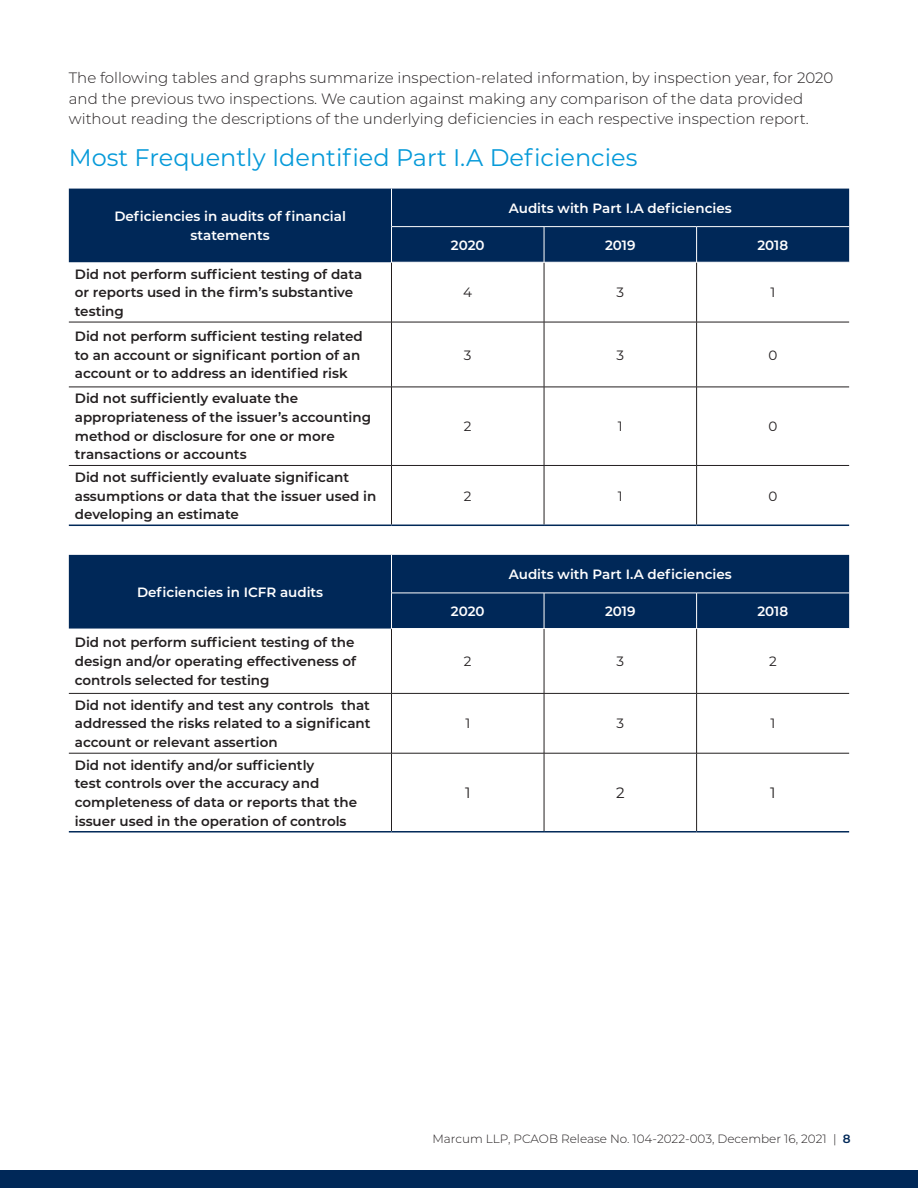
<style>
.page{position:relative;width:918px;height:1188px;background:#fff}
.page>*{position:absolute;margin:0;border:0;box-sizing:border-box;transform-origin:0 0}
.Header_2{font:24px "Montserrat";color:#069ad9}
.Body_Copy{font:300 15px/20.2px "Montserrat";color:#231f20}
.t1{font:15px "Montserrat";color:#231f20}
.t2{font:600 13.5px/18.8px "Montserrat";color:#231f20}
.t3{font:600 13.5px/18.8px "Montserrat";color:#fff;text-align:center}
.t4{font:13.5px "Montserrat";color:#231f20}
.t5{font:300 12px "Montserrat";color:#231f20}
.s1{font-weight:600;color:#002858}
</style>
<div class="page">
<div style="left:0;top:1170px;width:918px;height:18px;background:#002858"></div>
<div style="left:69px;top:189px;width:780px;height:73px;background:#002858"></div>
<hr style="left:391px;top:262px;width:1px;height:60px;background:#231f20">
<hr style="left:544px;top:262px;width:1px;height:60px;background:#231f20">
<hr style="left:696px;top:262px;width:1px;height:60px;background:#231f20">
<hr style="left:69px;top:322px;width:323px;height:1px;background:#231f20">
<hr style="left:392px;top:322px;width:152px;height:1px;background:#231f20">
<hr style="left:391px;top:322px;width:1px;height:65px;background:#231f20">
<hr style="left:544px;top:322px;width:153px;height:1px;background:#231f20">
<hr style="left:544px;top:322px;width:1px;height:65px;background:#231f20">
<hr style="left:697px;top:322px;width:152px;height:1px;background:#231f20">
<hr style="left:696px;top:322px;width:1px;height:65px;background:#231f20">
<hr style="left:69px;top:387px;width:323px;height:1px;background:#231f20">
<hr style="left:392px;top:387px;width:152px;height:1px;background:#231f20">
<hr style="left:391px;top:387px;width:1px;height:78px;background:#231f20">
<hr style="left:544px;top:387px;width:153px;height:1px;background:#231f20">
<hr style="left:544px;top:387px;width:1px;height:78px;background:#231f20">
<hr style="left:697px;top:387px;width:152px;height:1px;background:#231f20">
<hr style="left:696px;top:387px;width:1px;height:78px;background:#231f20">
<hr style="left:69px;top:465px;width:323px;height:1px;background:#231f20">
<hr style="left:392px;top:465px;width:152px;height:1px;background:#231f20">
<hr style="left:391px;top:466px;width:1px;height:59px;background:#231f20">
<hr style="left:544px;top:465px;width:153px;height:1px;background:#231f20">
<hr style="left:544px;top:466px;width:1px;height:59px;background:#231f20">
<hr style="left:697px;top:465px;width:152px;height:1px;background:#231f20">
<hr style="left:696px;top:466px;width:1px;height:59px;background:#231f20">
<hr style="left:391px;top:189px;width:1px;height:37px;background:#fff">
<hr style="left:391px;top:227px;width:1px;height:35px;background:#fff">
<hr style="left:544px;top:227px;width:1px;height:35px;background:#fff">
<hr style="left:696px;top:227px;width:1px;height:35px;background:#fff">
<hr style="left:391px;top:262px;width:153px;height:1px;background:#fff">
<hr style="left:544px;top:262px;width:153px;height:1px;background:#fff">
<hr style="left:391px;top:226px;width:153px;height:1px;background:#fff">
<hr style="left:544px;top:226px;width:153px;height:1px;background:#fff">
<hr style="left:697px;top:226px;width:152px;height:1px;background:#fff">
<hr style="left:69px;top:525px;width:323px;height:1px;background:#002858">
<hr style="left:392px;top:525px;width:152px;height:1px;background:#002858">
<hr style="left:544px;top:525px;width:153px;height:1px;background:#002858">
<hr style="left:697px;top:525px;width:152px;height:1px;background:#002858">
<div style="left:69px;top:555px;width:780px;height:74px;background:#002858"></div>
<hr style="left:391px;top:629px;width:1px;height:64px;background:#231f20">
<hr style="left:544px;top:629px;width:1px;height:64px;background:#231f20">
<hr style="left:696px;top:629px;width:1px;height:64px;background:#231f20">
<hr style="left:69px;top:693px;width:323px;height:1px;background:#231f20">
<hr style="left:392px;top:693px;width:152px;height:1px;background:#231f20">
<hr style="left:391px;top:694px;width:1px;height:59px;background:#231f20">
<hr style="left:544px;top:693px;width:153px;height:1px;background:#231f20">
<hr style="left:544px;top:694px;width:1px;height:59px;background:#231f20">
<hr style="left:697px;top:693px;width:152px;height:1px;background:#231f20">
<hr style="left:696px;top:694px;width:1px;height:59px;background:#231f20">
<hr style="left:69px;top:753px;width:323px;height:1px;background:#231f20">
<hr style="left:392px;top:753px;width:152px;height:1px;background:#231f20">
<hr style="left:391px;top:753px;width:1px;height:78px;background:#231f20">
<hr style="left:544px;top:753px;width:153px;height:1px;background:#231f20">
<hr style="left:544px;top:753px;width:1px;height:78px;background:#231f20">
<hr style="left:697px;top:753px;width:152px;height:1px;background:#231f20">
<hr style="left:696px;top:753px;width:1px;height:78px;background:#231f20">
<hr style="left:391px;top:555px;width:1px;height:38px;background:#fff">
<hr style="left:391px;top:593px;width:1px;height:35px;background:#fff">
<hr style="left:544px;top:593px;width:1px;height:35px;background:#fff">
<hr style="left:696px;top:593px;width:1px;height:35px;background:#fff">
<hr style="left:391px;top:628px;width:153px;height:1px;background:#fff">
<hr style="left:544px;top:628px;width:153px;height:1px;background:#fff">
<hr style="left:697px;top:628px;width:152px;height:1px;background:#fff">
<hr style="left:391px;top:593px;width:153px;height:1px;background:#fff">
<hr style="left:544px;top:593px;width:153px;height:1px;background:#fff">
<hr style="left:697px;top:593px;width:152px;height:1px;background:#fff">
<hr style="left:69px;top:831px;width:323px;height:2px;background:#002858">
<hr style="left:392px;top:831px;width:152px;height:2px;background:#002858">
<hr style="left:544px;top:831px;width:153px;height:2px;background:#002858">
<hr style="left:697px;top:831px;width:152px;height:2px;background:#002858">
<p class="Body_Copy" style="left:69px;top:67px;width:766px">The following tables and graphs summarize inspection-related information, by inspection year, for 2020 and the previous two inspections. We caution against making any comparison of the data provided without reading the descriptions of the underlying deficiencies in each respective inspection report.</p>
<p class="Header_2" style="left:69px;top:141px;width:570px">Most Frequently Identified Part I.A Deficiencies</p>
<p class="t3" style="left:114px;top:206px;width:233px">Deficiencies in audits of financial statements</p>
<p class="t2" style="left:75px;top:264px;width:289px">Did not perform sufficient testing of data or reports used in the firm’s substantive testing</p>
<p class="t2" style="left:75px;top:326px;width:289px">Did not perform sufficient testing related to an account or significant portion of an account or to address an identified risk</p>
<p class="t2" style="left:75px;top:388px;width:298px">Did not sufficiently evaluate the appropriateness of the issuer’s accounting method or disclosure for one or more transactions or accounts</p>
<p class="t2" style="left:75px;top:467px;width:303px">Did not sufficiently evaluate significant assumptions or data that the issuer used in developing an estimate</p>
<p class="t3" style="left:137px;top:582px;width:188px">Deficiencies in ICFR audits</p>
<p class="t2" style="left:75px;top:633px;width:283px">Did not perform sufficient testing of the design and/or operating effectiveness of controls selected for testing</p>
<p class="t2" style="left:75px;top:695px;width:297px;text-align:justify">Did not identify and test any controls that addressed the risks related to a significant account or relevant assertion</p>
<p class="t2" style="left:75px;top:755px;width:284px">Did not identify and/or sufficiently<br>test controls over the accuracy and completeness of data or reports that the issuer used in the operation of controls</p>
<p class="t3" style="left:509px;top:198px;width:224px">Audits with Part I.A deficiencies</p>
<p class="t3" style="left:451px;top:235px;width:35px">2020</p>
<p class="t3" style="left:605px;top:235px;width:32px">2019</p>
<p class="t3" style="left:757px;top:235px;width:32px">2018</p>
<p class="t4" style="left:463px;top:283px;width:10px">4</p>
<p class="t4" style="left:617px;top:283px;width:9px">3</p>
<p class="t4" style="left:770px;top:283px;width:6px">1</p>
<p class="t4" style="left:464px;top:346px;width:9px">3</p>
<p class="t4" style="left:617px;top:346px;width:9px">3</p>
<p class="t4" style="left:768px;top:346px;width:10px">0</p>
<p class="t4" style="left:464px;top:417px;width:9px">2</p>
<p class="t4" style="left:618px;top:417px;width:6px">1</p>
<p class="t4" style="left:768px;top:417px;width:10px">0</p>
<p class="t4" style="left:464px;top:486px;width:9px">2</p>
<p class="t4" style="left:618px;top:486px;width:6px">1</p>
<p class="t4" style="left:768px;top:486px;width:10px">0</p>
<p class="t3" style="left:509px;top:564px;width:224px">Audits with Part I.A deficiencies</p>
<p class="t3" style="left:451px;top:601px;width:35px">2020</p>
<p class="t3" style="left:605px;top:601px;width:32px">2019</p>
<p class="t3" style="left:757px;top:601px;width:32px">2018</p>
<p class="t4" style="left:464px;top:652px;width:9px">2</p>
<p class="t4" style="left:617px;top:652px;width:9px">3</p>
<p class="t4" style="left:769px;top:652px;width:9px">2</p>
<p class="t4" style="left:465px;top:714px;width:6px">1</p>
<p class="t4" style="left:617px;top:714px;width:9px">3</p>
<p class="t4" style="left:770px;top:714px;width:6px">1</p>
<p class="t1" style="left:465px;top:783px;width:7px">1</p>
<p class="t1" style="left:616px;top:783px;width:10px">2</p>
<p class="t1" style="left:770px;top:783px;width:7px">1</p>
<p class="t5" style="left:432px;top:1130px;width:420px">Marcum LLP, PCAOB Release No. 104-2022-003, December 16, 2021 | <span class="s1">8</span></p>
</div>
